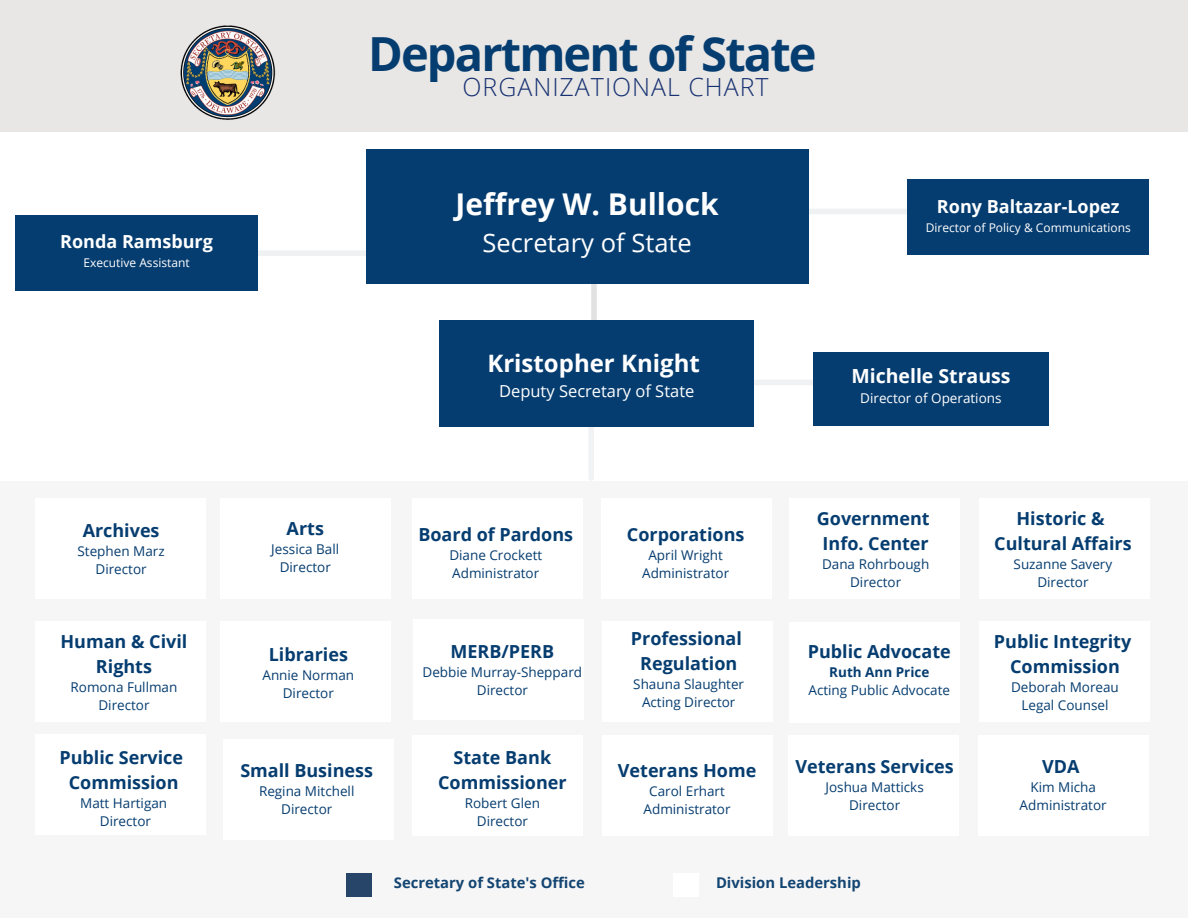
<style>
.page{position:relative;width:1188px;height:918px;background:#fff}
.page>*{position:absolute;margin:0;border:0;box-sizing:border-box;transform-origin:0 0}
.t1{font:700 46.95px "Open Sans";letter-spacing:-.04em;color:#063d70}
.t2{font:700 30px "Open Sans";color:#fff}
.t3{font:25.5px "Open Sans";color:#fff}
.t4{font:300 24.9px "Open Sans";letter-spacing:.04em;color:#173172}
.t5{font:700 24px "Open Sans";color:#fff}
.t6{font:700 19.5px "Open Sans";color:#fff}
.t7{font:700 18px/24.8px "Open Sans";color:#063d70;text-align:center}
.t8{font:700 18px "Open Sans";color:#fff}
.t9{font:16.5px "Open Sans";color:#fff}
.t10{font:700 14.85px "Open Sans";color:#063d70}
.t11{font:13.5px/18px "Open Sans";color:#063d70;text-align:center}
.t12{font:13.5px "Open Sans";color:#fff}
.t13{font:700 13.5px "Open Sans";color:#063d70}
.t14{font:12px "Open Sans";color:#fff}
</style>
<div class="page">
<div style="left:127px;top:250px;width:261px;height:6px;background:#eaedf0"></div>
<div style="left:591px;top:238px;width:6px;height:85px;background:#e2e2e2"></div>
<div style="left:588px;top:392px;width:6px;height:86px;background:#eaedf0"></div>
<div style="left:742px;top:380px;width:166px;height:5px;background:#eaedf0"></div>
<div style="left:439px;top:320px;width:315px;height:107px;background:#063d70"></div>
<div style="left:764px;top:209px;width:252px;height:5px;background:#eaedf0"></div>
<div style="left:366px;top:149px;width:442px;height:135px;background:#063d70"></div>
<div style="left:0;top:0;width:1188px;height:132px;background:#e8e7e5"></div>
<div style="left:16px;top:216px;width:242px;height:75px;background:#063d70"></div>
<div style="left:907px;top:180px;width:242px;height:75px;background:#063d70"></div>
<div style="left:0;top:481px;width:1188px;height:437px;background:#f7f6f6"></div>
<div style="left:979px;top:622px;width:170px;height:100px;background:#fff"></div>
<div style="left:36px;top:498px;width:170px;height:101px;background:#fff"></div>
<div style="left:979px;top:498px;width:170px;height:101px;background:#fff"></div>
<div style="left:412px;top:498px;width:171px;height:101px;background:#fff"></div>
<div style="left:790px;top:622px;width:170px;height:100px;background:#fff"></div>
<div style="left:601px;top:498px;width:171px;height:101px;background:#fff"></div>
<div style="left:790px;top:498px;width:170px;height:101px;background:#fff"></div>
<div style="left:220px;top:622px;width:171px;height:100px;background:#fff"></div>
<div style="left:220px;top:498px;width:170px;height:101px;background:#fff"></div>
<div style="left:36px;top:622px;width:170px;height:100px;background:#fff"></div>
<div style="left:413px;top:619px;width:171px;height:100px;background:#fff"></div>
<div style="left:602px;top:622px;width:170px;height:100px;background:#fff"></div>
<div style="left:673px;top:874px;width:26px;height:23px;background:#fff"></div>
<div style="left:813px;top:352px;width:236px;height:73px;background:#063d70"></div>
<div style="left:602px;top:735px;width:170px;height:101px;background:#fff"></div>
<div style="left:788px;top:735px;width:171px;height:101px;background:#fff"></div>
<div style="left:978px;top:735px;width:170px;height:101px;background:#fff"></div>
<div style="left:412px;top:735px;width:171px;height:101px;background:#fff"></div>
<div style="left:223px;top:739px;width:170px;height:101px;background:#fff"></div>
<div style="left:36px;top:734px;width:170px;height:101px;background:#fff"></div>
<img style="left:180px;top:25px;width:96px;height:95px">
<h3 class="t8" style="left:60px;top:228px;width:154px">Ronda Ramsburg</h3>
<p class="t14" style="left:84px;top:254px;width:108px">Executive Assistant</p>
<h1 class="t1" style="left:368px;top:21px;width:450px">Department of State</h1>
<h3 class="t4" style="left:463px;top:70px;width:308px">ORGANIZATIONAL CHART</h3>
<h2 class="t2" style="left:456px;top:183px;width:265px">Jeffrey W. Bullock</h2>
<h3 class="t3" style="left:483px;top:225px;width:211px">Secretary of State</h3>
<h3 class="t5" style="left:487px;top:347px;width:214px">Kristopher Knight</h3>
<p class="t9" style="left:499px;top:379px;width:197px">Deputy Secretary of State</p>
<h3 class="t8" style="left:937px;top:194px;width:184px">Rony Baltazar-Lopez</h3>
<p class="t14" style="left:926px;top:219px;width:207px">Director of Policy &amp; Communications</p>
<h3 class="t6" style="left:851px;top:362px;width:161px">Michelle Strauss</h3>
<p class="t12" style="left:860px;top:389px;width:143px">Director of Operations</p>
<h3 class="t7" style="left:83px;top:518px;width:78px">Archives</h3>
<p class="t11" style="left:78px;top:542px;width:89px">Stephen Marz<br>Director</p>
<h3 class="t7" style="left:61px;top:629px;width:128px">Human &amp; Civil<br>Rights</h3>
<p class="t11" style="left:71px;top:678px;width:108px">Romona Fullman<br>Director</p>
<h3 class="t7" style="left:60px;top:745px;width:125px">Public Service<br>Commission</h3>
<p class="t11" style="left:80px;top:794px;width:89px">Matt Hartigan<br>Director</p>
<h3 class="t7" style="left:287px;top:516px;width:39px">Arts</h3>
<p class="t11" style="left:271px;top:540px;width:69px">Jessica Ball<br>Director</p>
<h3 class="t7" style="left:269px;top:641px;width:81px">Libraries</h3>
<p class="t11" style="left:262px;top:666px;width:93px">Annie Norman<br>Director</p>
<h3 class="t7" style="left:240px;top:757px;width:134px">Small Business</h3>
<p class="t11" style="left:259px;top:782px;width:97px">Regina Mitchell<br>Director</p>
<h3 class="t7" style="left:418px;top:522px;width:156px">Board of Pardons</h3>
<p class="t11" style="left:449px;top:546px;width:94px;text-align:left">Diane Crockett<br>Administrator</p>
<h3 class="t7" style="left:451px;top:638px;width:105px">MERB/PERB</h3>
<p class="t11" style="left:423px;top:663px;width:161px">Debbie Murray-Sheppard<br>Director</p>
<h3 class="t7" style="left:438px;top:745px;width:130px">State Bank<br>Commissioner</h3>
<p class="t11" style="left:465px;top:794px;width:77px">Robert Glen<br>Director</p>
<h3 class="t7" style="left:627px;top:522px;width:119px">Corporations</h3>
<p class="t11" style="left:642px;top:546px;width:89px">April Wright<br>Administrator</p>
<h3 class="t7" style="left:631px;top:626px;width:112px">Professional<br>Regulation</h3>
<p class="t11" style="left:633px;top:675px;width:112px">Shauna Slaughter<br>Acting Director</p>
<h3 class="t7" style="left:618px;top:757px;width:140px">Veterans Home</h3>
<p class="t11" style="left:644px;top:782px;width:89px">Carol Erhart<br>Administrator</p>
<h3 class="t7" style="left:817px;top:506px;width:114px">Government<br>Info. Center</h3>
<p class="t11" style="left:822px;top:555px;width:109px">Dana Rohrbough<br>Director</p>
<h3 class="t7" style="left:808px;top:638px;width:145px">Public Advocate</h3>
<p class="t13" style="left:829px;top:662px;width:102px">Ruth Ann Price</p>
<p class="t11" style="left:808px;top:681px;width:143px">Acting Public Advocate</p>
<h3 class="t7" style="left:795px;top:754px;width:160px">Veterans Services</h3>
<p class="t11" style="left:826px;top:778px;width:100px">Joshua Matticks<br>Director</p>
<p class="t10" style="left:394px;top:872px;width:192px">Secretary of State's Office</p>
<p class="t10" style="left:716px;top:872px;width:146px">Division Leadership</p>
<h3 class="t7" style="left:994px;top:506px;width:139px">Historic &amp;<br>Cultural Affairs</h3>
<p class="t11" style="left:1014px;top:555px;width:100px">Suzanne Savery<br>Director</p>
<h3 class="t7" style="left:994px;top:629px;width:139px">Public Integrity<br>Commission</h3>
<p class="t11" style="left:1011px;top:678px;width:109px">Deborah Moreau<br>Legal Counsel</p>
<h3 class="t7" style="left:1042px;top:754px;width:39px">VDA</h3>
<p class="t11" style="left:1020px;top:778px;width:89px">Kim Micha<br>Administrator</p>
</div>
